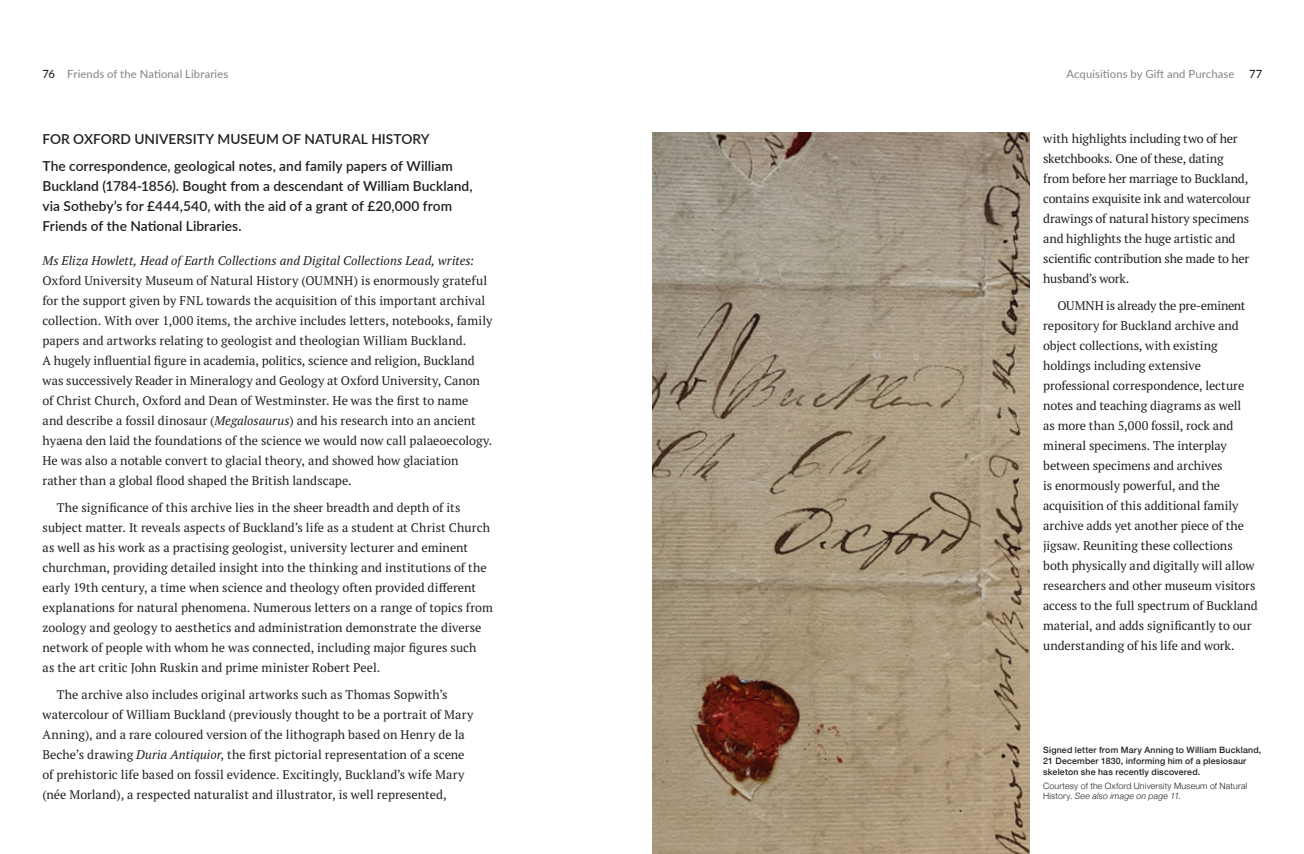
<style>
.page{position:relative;width:1304px;height:854px;background:#fff}
.page>*{position:absolute;margin:0;border:0;box-sizing:border-box;transform-origin:0 0}
.t1{font:600 13.75px/20px "Lato";letter-spacing:.005em;color:#231f20}
.t2{font:12.5px/20px "PT Serif Pro";color:#231f20}
.t3{font:italic 12.5px "PT Serif Pro";letter-spacing:.005em;color:#231f20}
.t4{font:11.25px "Lato";letter-spacing:.01em;color:#808285}
.t5{font:500 11.25px "Lato";color:#231f20}
.t6{font:500 8.75px/10.6px "Helvetica Neue";letter-spacing:.02em;color:#231f20}
.t7{font:300 8.75px/10.6px "Helvetica Neue";letter-spacing:.02em;color:#231f20}
.s1{font-weight:500;color:#231f20}
.s2{font-style:italic}
</style>
<div class="page">
<img style="left:652px;top:133px;width:377px;height:721px">
<p class="t4" style="left:43px;top:66px;width:187px"><span class="s1">76</span> Friends of the National Libraries</p>
<p class="t1" style="left:43px;top:125px;width:412px;line-height:27.1px">FOR OXFORD UNIVERSITY MUSEUM OF NATURAL HISTORY<br>The correspondence, geological notes, and family papers of William</p>
<p class="t1" style="left:43px;top:175px;width:432px">Buckland (1784-1856). Bought from a descendant of William Buckland, via Sotheby’s for £444,540, with the aid of a grant of £20,000 from<br>Friends of the National Libraries.</p>
<p class="t3" style="left:43px;top:252px;width:433px">Ms Eliza Howlett, Head of Earth Collections and Digital Collections Lead, writes:</p>
<p class="t2" style="left:43px;top:271px;width:452px">Oxford University Museum of Natural History (OUMNH) is enormously grateful for the support given by FNL towards the acquisition of this important archival collection. With over 1,000 items, the archive includes letters, notebooks, family papers and artworks relating to geologist and theologian William Buckland.<br>A hugely influential figure in academia, politics, science and religion, Buckland was successively Reader in Mineralogy and Geology at Oxford University, Canon of Christ Church, Oxford and Dean of Westminster. He was the first to name and describe a fossil dinosaur (<span class="s2">Megalosaurus</span>) and his research into an ancient hyaena den laid the foundations of the science we would now call palaeoecology.<br>He was also a notable convert to glacial theory, and showed how glaciation rather than a global flood shaped the British landscape.</p>
<p class="t2" style="left:43px;top:498px;width:452px;text-indent:14px">The significance of this archive lies in the sheer breadth and depth of its subject matter. It reveals aspects of Buckland’s life as a student at Christ Church as well as his work as a practising geologist, university lecturer and eminent churchman, providing detailed insight into the thinking and institutions of the early 19th century, a time when science and theology often provided different explanations for natural phenomena. Numerous letters on a range of topics from zoology and geology to aesthetics and administration demonstrate the diverse network of people with whom he was connected, including major figures such<br>as the art critic John Ruskin and prime minister Robert Peel.</p>
<p class="t2" style="left:43px;top:685px;width:432px;text-indent:14px">The archive also includes original artworks such as Thomas Sopwith’s watercolour of William Buckland (previously thought to be a portrait of Mary Anning), and a rare coloured version of the lithograph based on Henry de la Beche’s drawing <span class="s2">Duria Antiquior</span>, the first pictorial representation of a scene of prehistoric life based on fossil evidence. Excitingly, Buckland’s wife Mary (née Morland), a respected naturalist and illustrator, is well represented,</p>
<p class="t4" style="left:1066px;top:66px;width:169px">Acquisitions by Gift and Purchase</p>
<p class="t5" style="left:1249px;top:66px;width:15px">77</p>
<p class="t2" style="left:1043px;top:128px;width:209px">with highlights including two of her sketchbooks. One of these, dating from before her marriage to Buckland, contains exquisite ink and watercolour drawings of natural history specimens and highlights the huge artistic and scientific contribution she made to her husband’s work.</p>
<p class="t2" style="left:1043px;top:295px;width:216px;text-indent:14px">OUMNH is already the pre-eminent repository for Buckland archive and object collections, with existing holdings including extensive professional correspondence, lecture notes and teaching diagrams as well<br>as more than 5,000 fossil, rock and mineral specimens. The interplay between specimens and archives<br>is enormously powerful, and the acquisition of this additional family archive adds yet another piece of the jigsaw. Reuniting these collections both physically and digitally will allow researchers and other museum visitors access to the full spectrum of Buckland material, and adds significantly to our understanding of his life and work.</p>
<p class="t6" style="left:1043px;top:744px;width:220px">Signed letter from Mary Anning to William Buckland,<br>21 December 1830, informing him of a plesiosaur skeleton she has recently discovered.</p>
<p class="t7" style="left:1043px;top:780px;width:206px">Courtesy of the Oxford University Museum of Natural<br>History. <span class="s2">See also image on page 11.</span></p>
</div>
